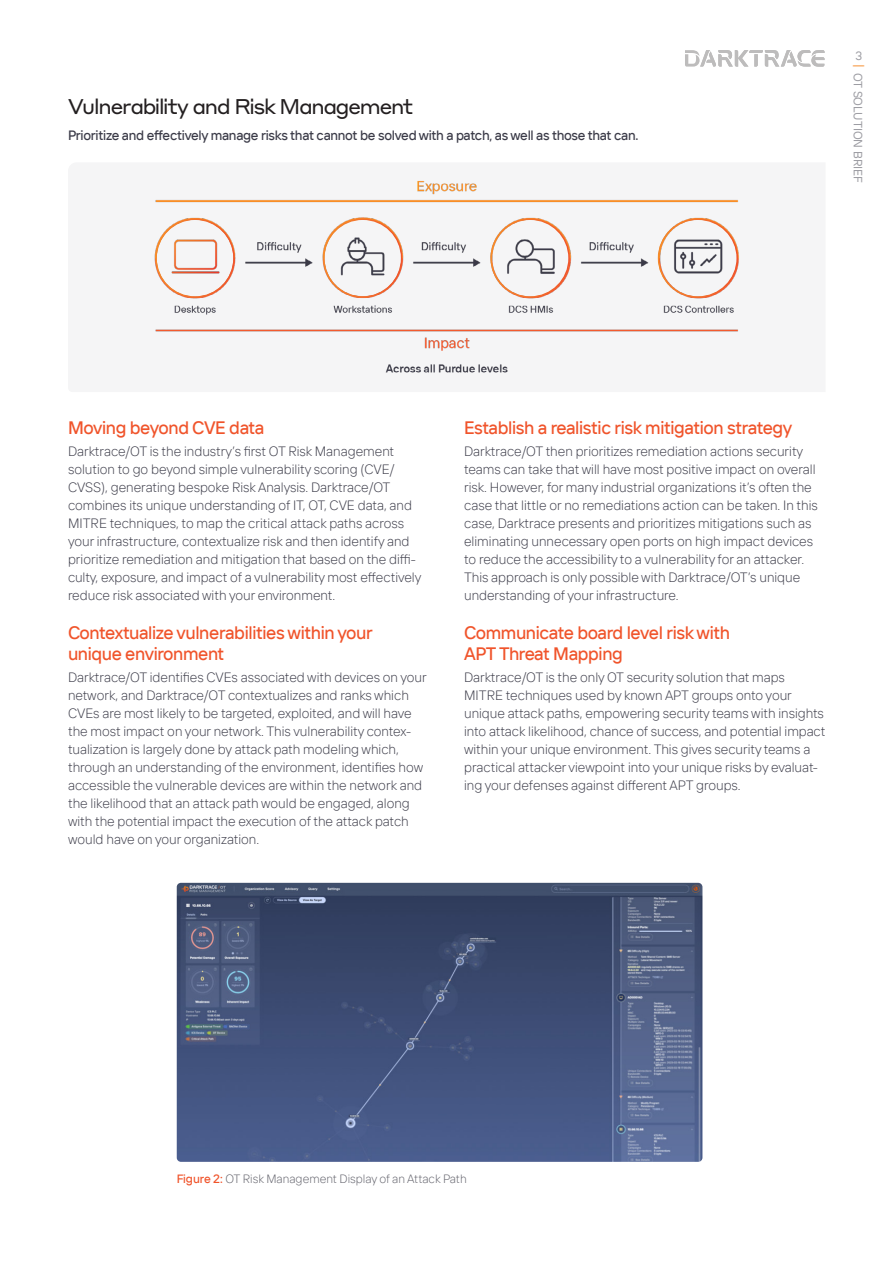
<style>
.page{position:relative;width:893px;height:1263px;background:#fff}
.page>*{position:absolute;margin:0;border:0;box-sizing:border-box;transform-origin:0 0}
.Eng_-_Sub-heading_-_lvl_2{font:21px "Styrene DT Web";letter-spacing:-.02em;color:#231f20}
.Eng_-_Body_Heading_-_lvl_3{font:500 18px/21px "TT Interphases Pro";letter-spacing:-.02em;color:#f0542b}
.Eng_-_Body{font:300 13.5px/18px "TT Interphases Pro";color:#3b3b48}
.Eng_-_Body-2{font:500 13.5px "TT Interphases Pro";letter-spacing:-.02em;color:#3b3b48}
.t1{font:300 12px "TT Interphases Pro";color:#63636c}
.Eng_-_Page_Numbering{font:12px "TT Interphases Pro";color:#9d9da3}
.s1{color:#f68b29}
.s2{font-weight:500;color:#f0542b}
</style>
<div class="page">
<img style="left:154px;top:180px;width:586px;height:193px">
<svg style="left:685px;top:50px;width:140px;height:16px"></svg>
<img style="left:177px;top:883px;width:525px;height:279px">
<div style="left:323px;top:218px;width:79px;height:80px;border:2px solid #fff;border-radius:50%"></div>
<div style="left:155px;top:218px;width:80px;height:80px;border:2px solid #fff;border-radius:50%"></div>
<div style="left:490px;top:218px;width:80px;height:80px;border:2px solid #fff;border-radius:50%"></div>
<div style="left:658px;top:218px;width:80px;height:80px;border:2px solid #fff;border-radius:50%"></div>
<p class="Eng_-_Sub-heading_-_lvl_2" style="left:68px;top:88px;width:347px">Vulnerability and Risk Management</p>
<p class="Eng_-_Body-2" style="left:68px;top:127px;width:572px">Prioritize and effectively manage risks that cannot be solved with a patch, as well as those that can.</p>
<p class="Eng_-_Page_Numbering" style="left:855px;top:48px;width:8px">3</p>
<p class="Eng_-_Page_Numbering" style="left:866px;top:64px;width:121px;rotate:90deg"><span class="s1">|</span> OT SOLUTION BRIEF</p>
<p class="Eng_-_Body_Heading_-_lvl_3" style="left:68px;top:417px;width:198px">Moving beyond CVE data</p>
<p class="Eng_-_Body" style="left:68px;top:442px;width:355px">Darktrace/OT is the industry’s first OT Risk Management solution to go beyond simple vulnerability scoring (CVE/ CVSS), generating bespoke Risk Analysis. Darktrace/OT combines its unique understanding of IT, OT, CVE data, and MITRE techniques, to map the critical attack paths across your infrastructure, contextualize risk and then identify and prioritize remediation and mitigation that based on the diffi&shy;culty, exposure, and impact of a vulnerability most effectively reduce risk associated with your environment.</p>
<p class="Eng_-_Body_Heading_-_lvl_3" style="left:68px;top:621px;width:306px">Contextualize vulnerabilities within your unique environment</p>
<p class="Eng_-_Body" style="left:68px;top:668px;width:360px">Darktrace/OT identifies CVEs associated with devices on your network, and Darktrace/OT contextualizes and ranks which CVEs are most likely to be targeted, exploited, and will have the most impact on your network. This vulnerability contex&shy;tualization is largely done by attack path modeling which, through an understanding of the environment, identifies how accessible the vulnerable devices are within the network and the likelihood that an attack path would be engaged, along with the potential impact the execution of the attack patch would have on your organization.</p>
<p class="Eng_-_Body_Heading_-_lvl_3" style="left:464px;top:417px;width:330px">Establish a realistic risk mitigation strategy</p>
<p class="Eng_-_Body" style="left:464px;top:442px;width:355px">Darktrace/OT then prioritizes remediation actions security teams can take that will have most positive impact on overall risk. However, for many industrial organizations it’s often the case that little or no remediations action can be taken. In this case, Darktrace presents and prioritizes mitigations such as eliminating unnecessary open ports on high impact devices to reduce the accessibility to a vulnerability for an attacker.<br>This approach is only possible with Darktrace/OT’s unique understanding of your infrastructure.</p>
<p class="Eng_-_Body_Heading_-_lvl_3" style="left:464px;top:621px;width:267px">Communicate board level risk with<br>APT Threat Mapping</p>
<p class="Eng_-_Body" style="left:464px;top:668px;width:363px">Darktrace/OT is the only OT security solution that maps MITRE techniques used by known APT groups onto your unique attack paths, empowering security teams with insights into attack likelihood, chance of success, and potential impact within your unique environment. This gives security teams a practical attacker viewpoint into your unique risks by evaluat&shy;ing your defenses against different APT groups.</p>
<p class="t1" style="left:177px;top:1172px;width:292px"><span class="s2">Figure 2:</span> OT Risk Management Display of an Attack Path</p>
</div>
